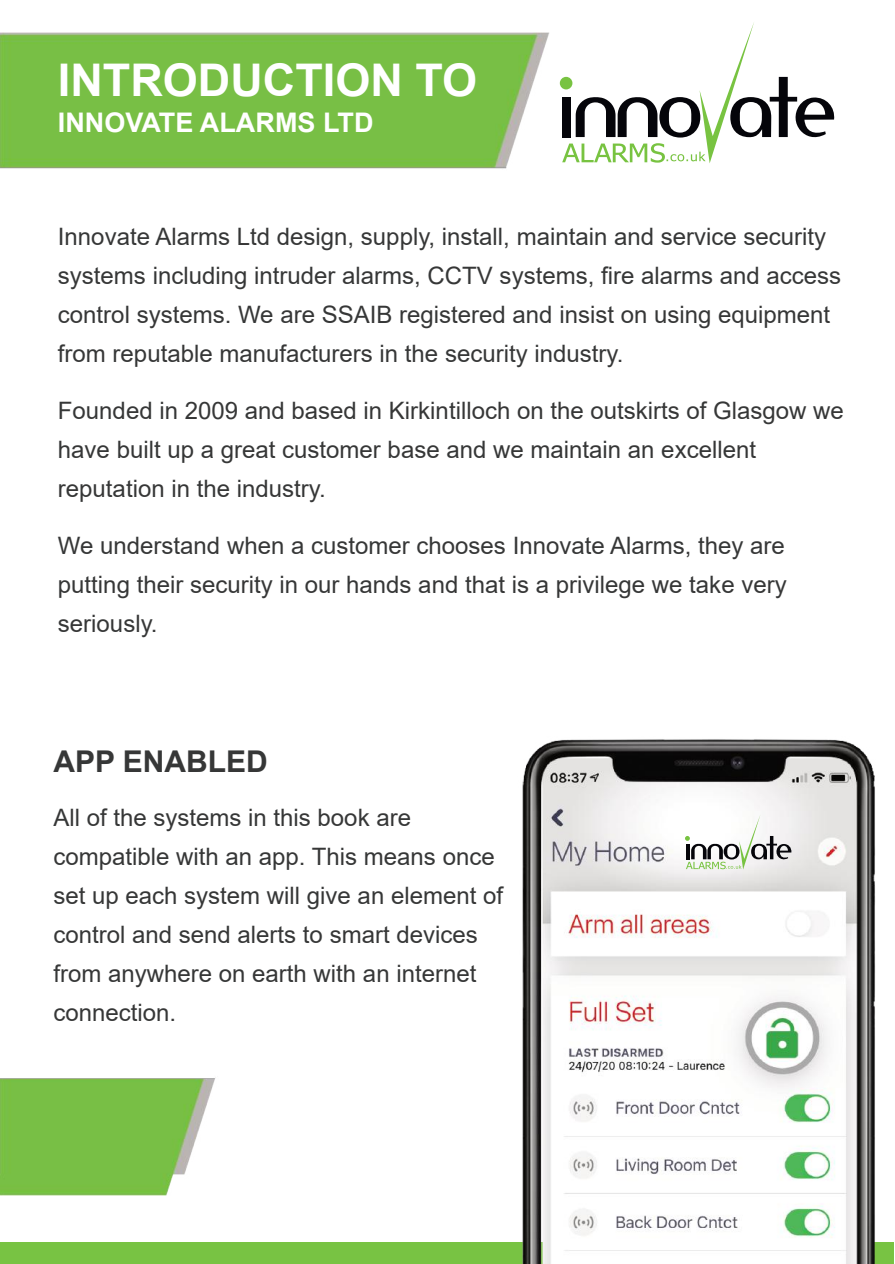
<style>
.page{position:relative;width:895px;height:1264px;background:#fff}
.page>*{position:absolute;margin:0;border:0;box-sizing:border-box;transform-origin:0 0}
.t1{font:700 45px "Arial";color:#fff}
.t2{font:700 30px "Arial";color:#363737}
.t3{font:700 27px "Arial";color:#fff}
.t4{font:24px/39px "Arial";color:#363737}
</style>
<div class="page">
<img style="left:0;top:32px;width:549px;height:1163px">
<div style="left:0;top:1242px;width:893px;height:21px;background:#78c343"></div>
<img style="left:396px;top:708px;width:480px;height:555px">
<svg style="left:685px;top:814px;width:107px;height:55px"></svg>
<div style="left:560px;top:77px;width:12px;height:12px;background:#78c341;border-radius:50%"></div>
<svg style="left:562px;top:23px;width:273px;height:140px"></svg>
<h1 class="t1" style="left:58px;top:63px;width:421px">INTRODUCTION TO</h1>
<p class="t3" style="left:58px;top:113px;width:317px">INNOVATE ALARMS LTD</p>
<p class="t4" style="left:58px;top:219px;width:785px">Innovate Alarms Ltd design, supply, install, maintain and service security systems including intruder alarms, CCTV systems, fire alarms and access control systems. We are SSAIB registered and insist on using equipment from reputable manufacturers in the security industry.</p>
<p class="t4" style="left:58px;top:393px;width:787px">Founded in 2009 and based in Kirkintilloch on the outskirts of Glasgow we have built up a great customer base and we maintain an excellent reputation in the industry.</p>
<p class="t4" style="left:58px;top:528px;width:730px;text-align:justify">We understand when a customer chooses Innovate Alarms, they are putting their security in our hands and that is a privilege we take very seriously.</p>
<p class="t2" style="left:53px;top:750px;width:216px">APP ENABLED</p>
<p class="t4" style="left:53px;top:800px;width:451px">All of the systems in this book are compatible with an app. This means once set up each system will give an element of control and send alerts to smart devices from anywhere on earth with an internet connection.</p>
</div>
